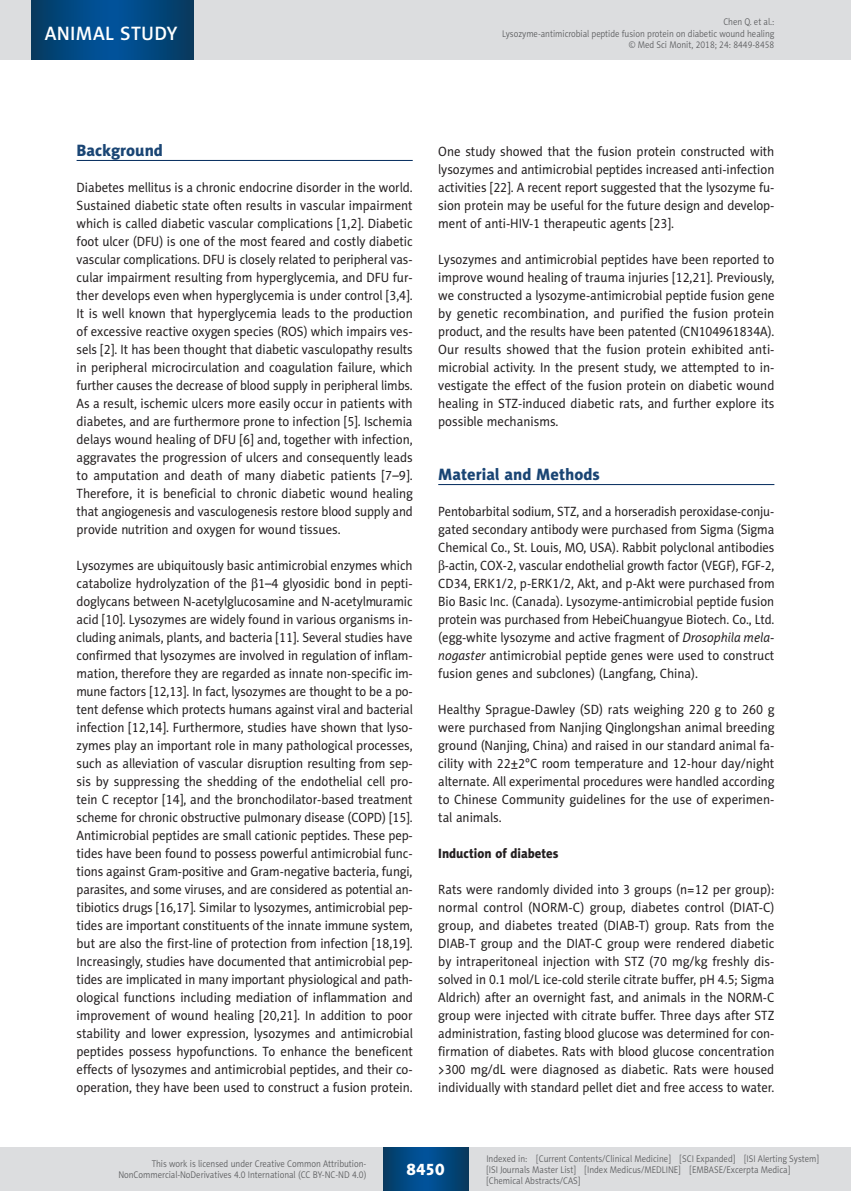
<style>
.page{position:relative;width:851px;height:1191px;background:#fff}
.page>*{position:absolute;margin:0;border:0;box-sizing:border-box;transform-origin:0 0}
.t1{font:19.5px "Naomi Sans EFN Medium";letter-spacing:.015em;color:#fff}
.MSM_Headline_1{font:16.5px "Naomi Sans EFN Heavy";color:#1a4574}
.t2{font:16.5px "Naomi Sans EFN Heavy";color:#fff}
.MSM_Body{font:13.5px/18px "Naomi Sans EFN";color:#231f20;text-align:justify;scale:.95 1}
.MSM_Body-2{font:13.5px/18px "Naomi Sans EFN";color:#231f20;text-align:justify;scale:.94 1}
.MSM_Body-3{font:13.5px/18px "Naomi Sans EFN";color:#231f20;text-align:justify;scale:.93 1}
.MSM_Headline_2{font:13.5px "Naomi Sans EFN Heavy";color:#231f20;scale:.95 1}
.MSM_pagina_sygnatura{font:9.75px/11.2px "Naomi Sans EFN Light";color:#57585a;scale:.9 1}
.MSM_pagina_zywa{font:9.75px/11.2px "Naomi Sans EFN Light";color:#57585a;text-align:right;scale:.9 1}
.s1{font-family:"Standard Sym L"}
.s2{font-style:italic}
</style>
<div class="page">
<hr style="left:77px;top:160px;width:335px;height:1px;background:#00295c">
<hr style="left:438px;top:484px;width:336px;height:1px;background:#00295c">
<div style="left:0;top:1148px;width:850px;height:43px;background:#dcdddf"></div>
<svg style="left:383px;top:1147px;width:85px;height:43px;background:#02477e"></svg>
<div style="left:0;top:0;width:850px;height:60px;background:#dcdddf"></div>
<hr style="left:850px;top:0;width:1px;height:60px;background:#dcdddf">
<svg style="left:32px;top:0;width:161px;height:60px;background:#02477f"></svg>
<h1 class="t1" style="left:45px;top:22px;width:134px">ANIMAL STUDY</h1>
<p class="MSM_pagina_zywa" style="left:502px;top:16px;width:304px">Chen Q. et al.:<br>Lysozyme-antimicrobial peptide fusion protein on diabetic wound healing</p>
<p class="MSM_pagina_sygnatura" style="left:628px;top:39px;width:163px">© Med Sci Monit, 2018; 24: 8449-8458</p>
<p class="MSM_Headline_1" style="left:77px;top:140px;width:88px">Background</p>
<p class="MSM_Body" style="left:77px;top:178px;width:355px">Diabetes mellitus is a chronic endocrine disorder in the world.<br>Sustained diabetic state often results in vascular impairment which is called diabetic vascular complications [1,2]. Diabetic foot ulcer (DFU) is one of the most feared and costly diabetic vascular complications. DFU is closely related to peripheral vas&shy;cular impairment resulting from hyperglycemia, and DFU fur&shy;ther develops even when hyperglycemia is under control [3,4].<br>It is well known that hyperglycemia leads to the production of excessive reactive oxygen species (ROS) which impairs ves&shy;sels [2]. It has been thought that diabetic vasculopathy results in peripheral microcirculation and coagulation failure, which further causes the decrease of blood supply in peripheral limbs.<br>As a result, ischemic ulcers more easily occur in patients with diabetes, and are furthermore prone to infection [5]. Ischemia delays wound healing of DFU [6] and, together with infection, aggravates the progression of ulcers and consequently leads to amputation and death of many diabetic patients [7–9].<br>Therefore, it is beneficial to chronic diabetic wound healing that angiogenesis and vasculogenesis restore blood supply and provide nutrition and oxygen for wound tissues.</p>
<p class="MSM_Body-2" style="left:77px;top:556px;width:359px">Lysozymes are ubiquitously basic antimicrobial enzymes which catabolize hydrolyzation of the <span class="s1">b</span>1–4 glyosidic bond in pepti&shy;doglycans between N-acetylglucosamine and N-acetylmuramic acid [10]. Lysozymes are widely found in various organisms in&shy;cluding animals, plants, and bacteria [11]. Several studies have confirmed that lysozymes are involved in regulation of inflam&shy;mation, therefore they are regarded as innate non-specific im&shy;mune factors [12,13]. In fact, lysozymes are thought to be a po&shy;tent defense which protects humans against viral and bacterial infection [12,14]. Furthermore, studies have shown that lyso&shy;zymes play an important role in many pathological processes, such as alleviation of vascular disruption resulting from sep&shy;sis by suppressing the shedding of the endothelial cell pro&shy;tein C receptor [14], and the bronchodilator-based treatment scheme for chronic obstructive pulmonary disease (COPD) [15].<br>Antimicrobial peptides are small cationic peptides. These pep&shy;tides have been found to possess powerful antimicrobial func&shy;tions against Gram-positive and Gram-negative bacteria, fungi, parasites, and some viruses, and are considered as potential an&shy;tibiotics drugs [16,17]. Similar to lysozymes, antimicrobial pep&shy;tides are important constituents of the innate immune system, but are also the first-line of protection from infection [18,19].<br>Increasingly, studies have documented that antimicrobial pep&shy;tides are implicated in many important physiological and path&shy;ological functions including mediation of inflammation and improvement of wound healing [20,21]. In addition to poor stability and lower expression, lysozymes and antimicrobial peptides possess hypofunctions. To enhance the beneficent effects of lysozymes and antimicrobial peptides, and their co&shy;operation, they have been used to construct a fusion protein.</p>
<p class="MSM_Body" style="left:438px;top:142px;width:355px">One study showed that the fusion protein constructed with lysozymes and antimicrobial peptides increased anti-infection activities [22]. A recent report suggested that the lysozyme fu&shy;sion protein may be useful for the future design and develop&shy;ment of anti-HIV-1 therapeutic agents [23].</p>
<p class="MSM_Body" style="left:438px;top:250px;width:355px">Lysozymes and antimicrobial peptides have been reported to improve wound healing of trauma injuries [12,21]. Previously, we constructed a lysozyme-antimicrobial peptide fusion gene by genetic recombination, and purified the fusion protein product, and the results have been patented (CN104961834A).<br>Our results showed that the fusion protein exhibited anti&shy;microbial activity. In the present study, we attempted to in&shy;vestigate the effect of the fusion protein on diabetic wound healing in STZ-induced diabetic rats, and further explore its possible mechanisms.</p>
<p class="MSM_Headline_1" style="left:438px;top:464px;width:163px">Material and Methods</p>
<p class="MSM_Body-3" style="left:438px;top:502px;width:363px">Pentobarbital sodium, STZ, and a horseradish peroxidase-conju&shy;gated secondary antibody were purchased from Sigma (Sigma Chemical Co., St. Louis, MO, USA). Rabbit polyclonal antibodies <span class="s1">b</span>-actin, COX-2, vascular endothelial growth factor (VEGF), FGF-2, CD34, ERK1/2, p-ERK1/2, Akt, and p-Akt were purchased from Bio Basic Inc. (Canada). Lysozyme-antimicrobial peptide fusion protein was purchased from HebeiChuangyue Biotech. Co., Ltd. (egg-white lysozyme and active fragment of <span class="s2">Drosophila mela&shy;nogaster</span> antimicrobial peptide genes were used to construct fusion genes and subclones) (Langfang, China).</p>
<p class="MSM_Body" style="left:438px;top:700px;width:355px">Healthy Sprague-Dawley (SD) rats weighing 220 g to 260 g were purchased from Nanjing Qinglongshan animal breeding ground (Nanjing, China) and raised in our standard animal fa&shy;cility with 22±2°C room temperature and 12-hour day/night alternate. All experimental procedures were handled according to Chinese Community guidelines for the use of experimen&shy;tal animals.</p>
<p class="MSM_Headline_2" style="left:438px;top:845px;width:128px">Induction of diabetes</p>
<p class="MSM_Body" style="left:438px;top:880px;width:355px">Rats were randomly divided into 3 groups (n=12 per group): normal control (NORM-C) group, diabetes control (DIAT-C) group, and diabetes treated (DIAB-T) group. Rats from the DIAB-T group and the DIAT-C group were rendered diabetic by intraperitoneal injection with STZ (70 mg/kg freshly dis&shy;solved in 0.1 mol/L ice-cold sterile citrate buffer, pH 4.5; Sigma Aldrich) after an overnight fast, and animals in the NORM-C group were injected with citrate buffer. Three days after STZ administration, fasting blood glucose was determined for con&shy;firmation of diabetes. Rats with blood glucose concentration &gt;300 mg/dL were diagnosed as diabetic. Rats were housed individually with standard pellet diet and free access to water.</p>
<p class="MSM_pagina_sygnatura" style="left:118px;top:1158px;width:277px;text-align:right">This work is licensed under Creative Common Attribution-<br>NonCommercial-NoDerivatives 4.0 International (CC BY-NC-ND 4.0)</p>
<p class="t2" style="left:406px;top:1159px;width:40px">8450</p>
<p class="MSM_pagina_sygnatura" style="left:486px;top:1152px;width:371px">Indexed in: [Current Contents/Clinical Medicine] [SCI Expanded] [ISI Alerting System] [ISI Journals Master List] [Index Medicus/MEDLINE] [EMBASE/Excerpta Medica] [Chemical Abstracts/CAS]</p>
</div>
